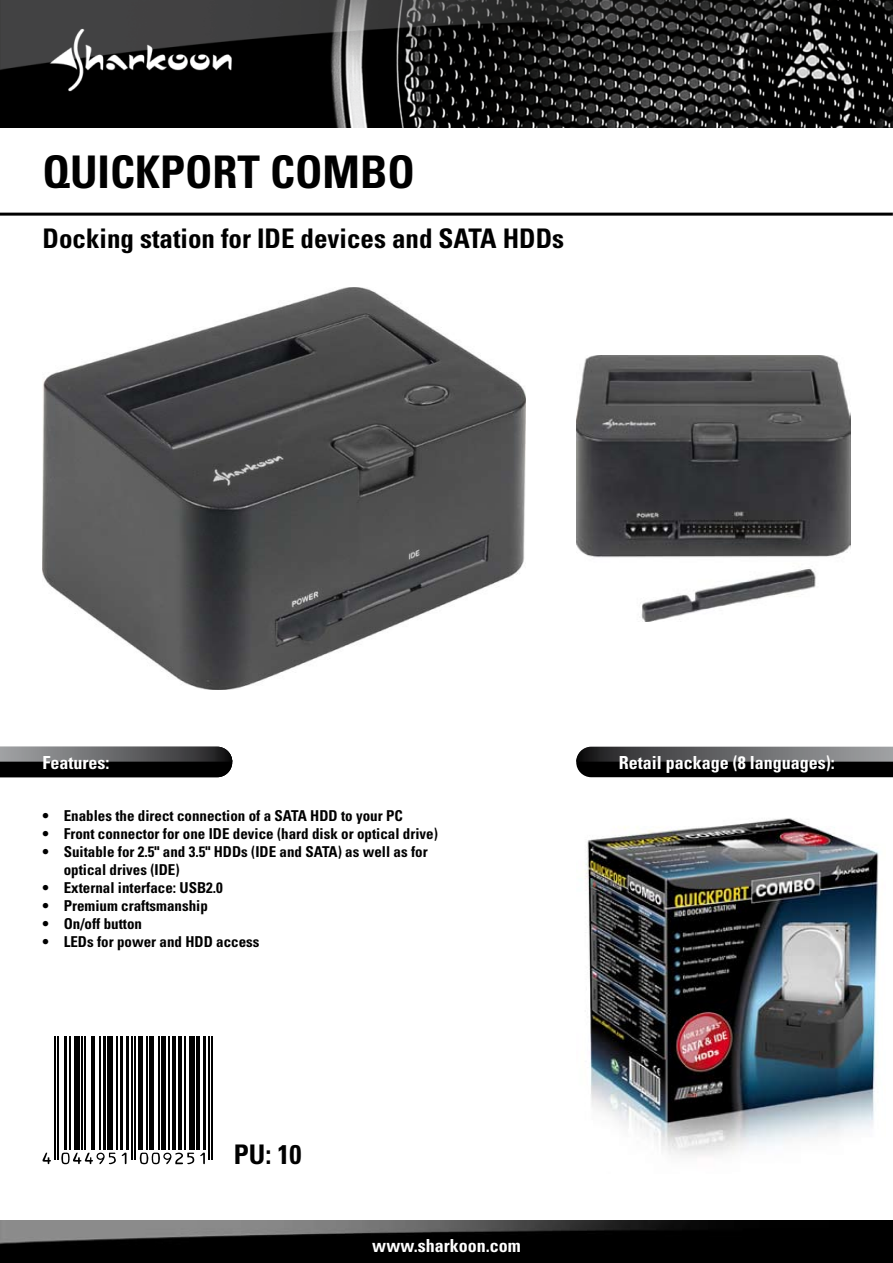
<style>
.page{position:relative;width:893px;height:1263px;background:#fff}
.page>*{position:absolute;margin:0;border:0;box-sizing:border-box;transform-origin:0 0}
.t1{font:700 condensed 45px "Univers";color:#000}
.t2{font:700 condensed 27px "Univers";color:#000}
.t3{font:700 condensed 18px "Univers";color:#fff}
.t4{font:700 condensed 15px/18px "Univers";color:#000}
</style>
<div class="page">
<img style="left:0;top:0;width:893px;height:127px">
<hr style="left:0;top:213px;width:893px;height:3px;background:#000">
<img style="left:0;top:1220px;width:893px;height:43px">
<svg style="left:0;top:747px;width:232px;height:30px;background:#333334"></svg>
<svg style="left:576px;top:747px;width:317px;height:30px;background:#323334"></svg>
<hr style="left:55px;top:1036px;width:1px;height:124px;background:#000">
<hr style="left:58px;top:1036px;width:1px;height:124px;background:#000">
<hr style="left:64px;top:1036px;width:3px;height:114px;background:#000">
<hr style="left:70px;top:1036px;width:1px;height:114px;background:#000">
<div style="left:74px;top:1036px;width:5px;height:114px;background:#000"></div>
<hr style="left:81px;top:1036px;width:1px;height:114px;background:#000">
<hr style="left:85px;top:1036px;width:1px;height:114px;background:#000">
<hr style="left:91px;top:1036px;width:3px;height:114px;background:#000">
<hr style="left:99px;top:1036px;width:2px;height:114px;background:#000">
<hr style="left:103px;top:1036px;width:3px;height:114px;background:#000">
<div style="left:108px;top:1036px;width:5px;height:114px;background:#000"></div>
<hr style="left:116px;top:1036px;width:1px;height:114px;background:#000">
<hr style="left:120px;top:1036px;width:3px;height:114px;background:#000">
<hr style="left:126px;top:1036px;width:3px;height:114px;background:#000">
<hr style="left:131px;top:1036px;width:1px;height:124px;background:#000">
<hr style="left:135px;top:1036px;width:1px;height:124px;background:#000">
<div style="left:138px;top:1036px;width:5px;height:114px;background:#000"></div>
<hr style="left:146px;top:1036px;width:1px;height:114px;background:#000">
<hr style="left:150px;top:1036px;width:4px;height:114px;background:#000">
<hr style="left:158px;top:1036px;width:1px;height:114px;background:#000">
<div style="left:161px;top:1036px;width:5px;height:114px;background:#000"></div>
<hr style="left:168px;top:1036px;width:1px;height:114px;background:#000">
<hr style="left:173px;top:1036px;width:3px;height:114px;background:#000">
<hr style="left:178px;top:1036px;width:3px;height:114px;background:#000">
<hr style="left:185px;top:1036px;width:1px;height:114px;background:#000">
<div style="left:189px;top:1036px;width:6px;height:114px;background:#000"></div>
<hr style="left:196px;top:1036px;width:4px;height:114px;background:#000">
<hr style="left:203px;top:1036px;width:3px;height:114px;background:#000">
<hr style="left:208px;top:1036px;width:2px;height:124px;background:#000">
<hr style="left:211px;top:1036px;width:2px;height:124px;background:#000">
<svg style="left:43px;top:1152px;width:8px;height:12px"></svg>
<svg style="left:61px;top:1152px;width:55px;height:12px"></svg>
<svg style="left:122px;top:1152px;width:4px;height:12px"></svg>
<svg style="left:140px;top:1152px;width:65px;height:12px"></svg>
<img style="left:43px;top:287px;width:482px;height:403px">
<img style="left:576px;top:355px;width:274px;height:266px">
<img style="left:585px;top:818px;width:294px;height:338px">
<h1 class="t1" style="left:43px;top:145px;width:374px">QUICKPORT COMBO</h1>
<h2 class="t2" style="left:43px;top:222px;width:523px">Docking station for IDE devices and SATA HDDs</h2>
<p class="t3" style="left:43px;top:752px;width:68px">Features:</p>
<p class="t3" style="left:619px;top:752px;width:218px">Retail package (8 languages):</p>
<p class="t4" style="left:43px;top:807px;width:362px">• Enables the direct connection of a SATA HDD to your PC</p>
<p class="t4" style="left:43px;top:825px;width:397px">• Front connector for one IDE device (hard disk or optical drive)</p>
<p class="t4" style="left:64px;top:843px;width:365px;text-indent:-21px">• Suitable for 2.5" and 3.5" HDDs (IDE and SATA) as well as for optical drives (IDE)</p>
<p class="t4" style="left:43px;top:879px;width:182px">• External interface: USB2.0</p>
<p class="t4" style="left:43px;top:897px;width:167px">• Premium craftsmanship</p>
<p class="t4" style="left:43px;top:915px;width:101px">• On/off button</p>
<p class="t4" style="left:43px;top:933px;width:219px">• LEDs for power and HDD access</p>
<h2 class="t2" style="left:234px;top:1138px;width:69px">PU: 10</h2>
<p class="t3" style="left:372px;top:1234px;width:150px">www.sharkoon.com</p>
<p class="t3" style="left:379px;top:1234px;width:137px">www.sharkoon.de</p>
</div>
